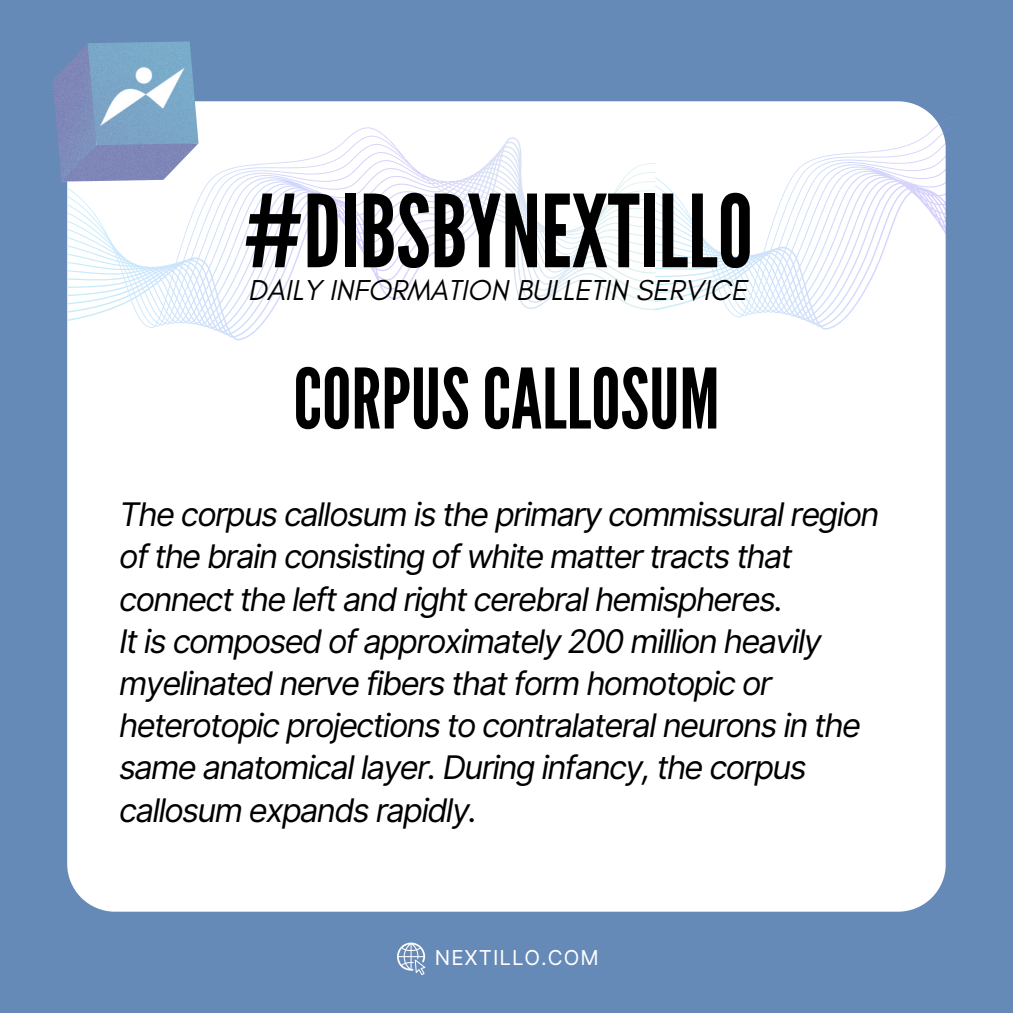
<style>
.page{position:relative;width:1013px;height:1013px;background:#fff}
.page>*{position:absolute;margin:0;border:0;box-sizing:border-box;transform-origin:0 0}
.t1{font:100.25px "League Gothic";color:#000}
.t2{font:83px "League Gothic";color:#000}
.t3{font:italic 32.5px/42.2px "Inter";letter-spacing:-.05em;color:#000}
.t4{font:italic 29.38px "Glacial Indifference";color:#000}
.t5{font:20.5px "Inter";letter-spacing:.05em;color:#fff}
</style>
<div class="page">
<div style="left:0;top:0;width:1012px;height:1012px;background:#668ab7"></div>
<div style="left:67px;top:101px;width:878px;height:810px;background:#fff"></div>
<svg style="left:655px;top:117px;width:290px;height:212px;background:#f8fafe"></svg>
<svg style="left:67px;top:127px;width:589px;height:213px;background:#f9fafe"></svg>
<svg style="left:53px;top:41px;width:145px;height:140px;background:#8397c0"></svg>
<img style="left:64px;top:49px;width:155px;height:80px">
<svg style="left:397px;top:942px;width:28px;height:33px"></svg>
<img style="left:899px;top:733px;width:15px;height:40px">
<img style="left:911px;top:729px;width:15px;height:41px">
<img style="left:924px;top:726px;width:15px;height:40px">
<p class="t1" style="left:243px;top:173px;width:511px">#DIBSBYNEXTILLO</p>
<h1 class="t4" style="left:248px;top:272px;width:501px">DAILY INFORMATION BULLETIN SERVICE</h1>
<p class="t2" style="left:293px;top:351px;width:428px">CORPUSCALLOSUM</p>
<h4 class="t3" style="left:119px;top:493px;width:761px">The corpus callosum is the primary commissural region of the brain consisting of white matter tracts that connect the left and right cerebral hemispheres.<br>It is composed of approximately 200 million heavily myelinated nerve fibers that form homotopic or heterotopic projections to contralateral neurons in the same anatomical layer. During infancy, the corpus callosum expands rapidly.</h4>
<h3 class="t5" style="left:435px;top:945px;width:166px">NEXTILLO.COM</h3>
</div>
